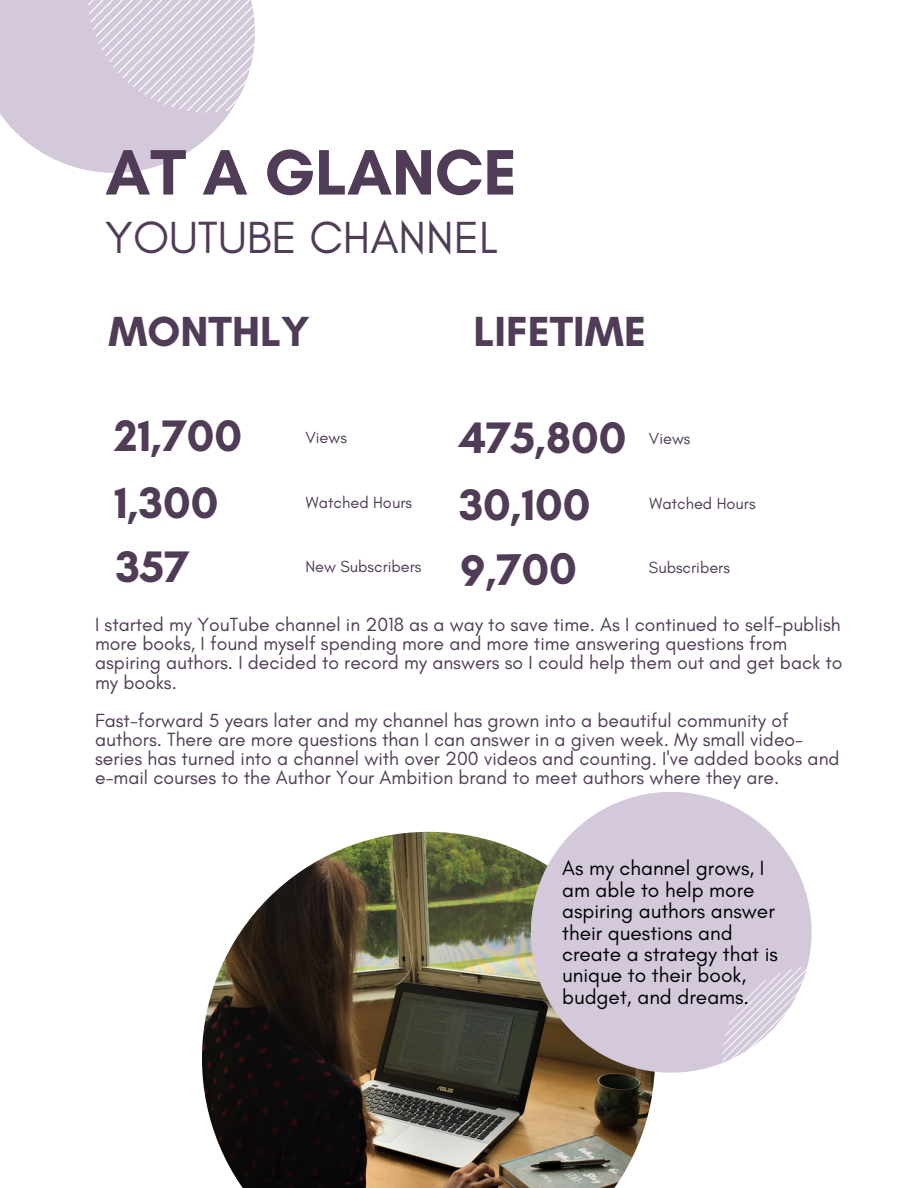
<style>
.page{position:relative;width:918px;height:1188px;background:#fff}
.page>*{position:absolute;margin:0;border:0;box-sizing:border-box;transform-origin:0 0}
.t1{font:700 65.4px "Glacial Indifference";color:#503c56}
.t2{font:45.9px "Glacial Indifference";color:#503c56}
.t3{font:700 44.85px/67.7px "Glacial Indifference";color:#503c56}
.t4{font:700 42.9px "Glacial Indifference";color:#503c56}
.t5{font:20.85px/21.3px "Glacial Indifference";color:#000}
.t6{font:19.35px/19.2px "Glacial Indifference";color:#503c56}
.t7{font:16.35px "Glacial Indifference";color:#503c56}
</style>
<div class="page">
<svg style="left:0;top:0;width:229px;height:173px;fill:#d4c8db"></svg>
<svg style="left:88px;top:0;width:167px;height:113px;background:#dbd1e1"></svg>
<img style="left:202px;top:832px;width:453px;height:356px">
<svg style="left:531px;top:792px;width:281px;height:281px;background:#d0c5d2"></svg>
<svg style="left:722px;top:966px;width:90px;height:107px"></svg>
<h1 class="t1" style="left:105px;top:132px;width:413px">AT A GLANCE</h1>
<h2 class="t2" style="left:105px;top:209px;width:394px">YOUTUBE CHANNEL</h2>
<h3 class="t4" style="left:108px;top:305px;width:203px">MONTHLY</h3>
<h3 class="t4" style="left:474px;top:305px;width:174px">LIFETIME</h3>
<h3 class="t3" style="left:114px;top:401px;width:129px">21,700<br>1,300</h3>
<h3 class="t3" style="left:116px;top:533px;width:75px">357</h3>
<p class="t7" style="left:305px;top:428px;width:43px">Views</p>
<p class="t7" style="left:306px;top:493px;width:108px">Watched Hours</p>
<p class="t7" style="left:305px;top:556px;width:118px">New Subscribers</p>
<h3 class="t3" style="left:459px;top:403px;width:169px">475,800<br>30,100</h3>
<h3 class="t3" style="left:460px;top:536px;width:118px;rotate:-1deg">9,700</h3>
<p class="t7" style="left:649px;top:428px;width:43px">Views</p>
<p class="t7" style="left:650px;top:493px;width:108px">Watched Hours</p>
<p class="t7" style="left:649px;top:557px;width:83px">Subscribers</p>
<p class="t6" style="left:95px;top:615px;width:749px">I started my YouTube channel in 2018 as a way to save time. As I continued to self-publish more books, I found myself spending more and more time answering questions from aspiring authors. I decided to record my answers so I could help them out and get back to my books.</p>
<p class="t6" style="left:95px;top:710px;width:746px">Fast-forward 5 years later and my channel has grown into a beautiful community of authors. There are more questions than I can answer in a given week. My small video&shy;series has turned into a channel with over 200 videos and counting. I've added books and e-mail courses to the Author Your Ambition brand to meet authors where they are.</p>
<p class="t5" style="left:562px;top:858px;width:217px">As my channel grows, I am able to help more aspiring authors answer their questions and create a strategy that is unique to their book, budget, and dreams.</p>
</div>
